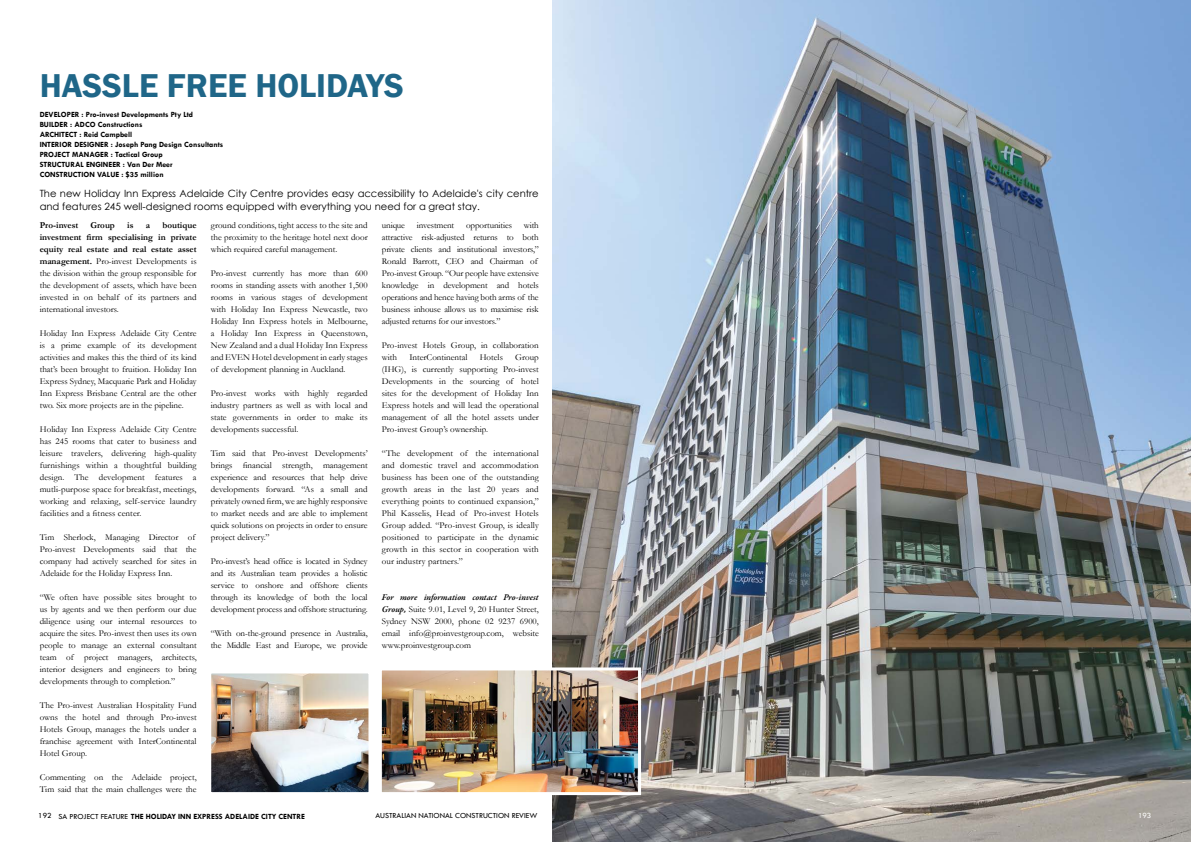
<style>
.page{position:relative;width:1191px;height:842px;background:#fff}
.page>*{position:absolute;margin:0;border:0;box-sizing:border-box;transform-origin:0 0}
.t1{font:600 34px "Franklin Gothic";color:#1f6688}
.t2{font:10px/13px "Century Gothic";color:#000}
.t3{font:9px/12px "Garamond";color:#000;text-align:justify}
.t4{font:italic 600 9px "Garamond Premr Pro";letter-spacing:-.005em;color:#000}
.t5{font:700 9px "Garamond";color:#000}
.t6{font:700 8px/10px "Tw Cen";color:#000}
.t7{font:8px "Tw Cen";color:#000}
.t8{font:8px "Tw Cen";color:#fff}
.s1{font-weight:700}
.s2{font-family:"Garamond Premr Pro";font-weight:600;font-style:italic}
.s3{font-weight:400}
</style>
<div class="page">
<img style="left:553px;top:0;width:638px;height:842px">
<img style="left:211px;top:666px;width:431px;height:131px">
<h1 class="t1" style="left:40px;top:64px;width:366px">HASSLE FREE HOLIDAYS</h1>
<p class="t6" style="left:40px;top:109px;width:185px">DEVELOPER : Pro-invest Developments Pty Ltd BUILDER : ADCO Constructions<br>ARCHITECT : Reid Campbell<br>INTERIOR DESIGNER : Joseph Pang Design Consultants PROJECT MANAGER : Tactical Group<br>STRUCTURAL ENGINEER : Van Der Meer CONSTRUCTION VALUE : $35 million</p>
<p class="t2" style="left:40px;top:186px;width:500px">The new Holiday Inn Express Adelaide City Centre provides easy accessibility to Adelaide's city centre and features 245 well-designed rooms equipped with everything you need for a great stay.</p>
<p class="t5" style="left:40px;top:219px;width:40px">Pro-invest</p>
<p class="t5" style="left:91px;top:219px;width:26px">Group</p>
<p class="t5" style="left:127px;top:219px;width:8px">is</p>
<p class="t5" style="left:146px;top:219px;width:6px">a</p>
<p class="t3" style="left:211px;top:219px;width:158px">ground conditions, tight access to the site and the proximity to the heritage hotel next door which required careful management.</p>
<p class="t3" style="left:211px;top:267px;width:158px">Pro-invest currently has more than 600 rooms in standing assets with another 1,500 rooms in various stages of development with Holiday Inn Express Newcastle, two Holiday Inn Express hotels in Melbourne, a Holiday Inn Express in Queenstown, New Zealand and a dual Holiday Inn Express and EVEN Hotel development in early stages of development planning in Auckland.</p>
<p class="t3" style="left:211px;top:387px;width:158px">Pro-invest works with highly regarded industry partners as well as with local and state governments in order to make its developments successful.</p>
<p class="t3" style="left:211px;top:447px;width:158px">Tim said that Pro-invest Developments’ brings financial strength, management experience and resources that help drive developments forward. “As a small and privately owned firm, we are highly responsive to market needs and are able to implement quick solutions on projects in order to ensure project delivery.”</p>
<p class="t3" style="left:211px;top:555px;width:158px">Pro-invest’s head office is located in Sydney and its Australian team provides a holistic service to onshore and offshore clients through its knowledge of both the local development process and offshore structuring.</p>
<p class="t3" style="left:211px;top:627px;width:158px">“With on-the-ground presence in Australia, the Middle East and Europe, we provide</p>
<p class="t3" style="left:382px;top:219px;width:158px;text-align:left;text-indent:142px">with attractive risk-adjusted returns to both private clients and institutional investors,” Ronald Barrott, CEO and Chairman of Pro-invest Group. “Our people have extensive knowledge in development and hotels operations and hence having both arms of the business inhouse allows us to maximise risk adjusted returns for our investors.”</p>
<p class="t3" style="left:382px;top:339px;width:158px">Pro-invest Hotels Group, in collaboration with</p>
<p class="t3" style="left:382px;top:219px;width:25px">unique</p>
<p class="t3" style="left:417px;top:219px;width:39px">investment</p>
<p class="t3" style="left:466px;top:219px;width:47px">opportunities</p>
<p class="t3" style="left:40px;top:219px;width:158px;text-indent:123px"><span class="s1">boutique investment firm specialising in private equity real estate and real estate asset management.</span> Pro-invest Developments is the division within the group responsible for the development of assets, which have been invested in on behalf of its partners and international investors.</p>
<p class="t3" style="left:40px;top:327px;width:158px">Holiday Inn Express Adelaide City Centre is a prime example of its development activities and makes this the third of its kind that’s been brought to fruition. Holiday Inn Express Sydney, Macquarie Park and Holiday Inn Express Brisbane Central are the other two. Six more projects are in the pipeline.</p>
<p class="t3" style="left:40px;top:423px;width:158px">Holiday Inn Express Adelaide City Centre has 245 rooms that cater to business and leisure travelers, delivering high-quality furnishings within a thoughtful building design. The development features a mutli-purpose space for breakfast, meetings, working and relaxing, self-service laundry facilities and a fitness center.</p>
<p class="t3" style="left:40px;top:531px;width:158px;text-align:left">Tim Sherlock, Managing Director of Pro-invest Developments said that the company had actively searched for sites in Adelaide for the Holiday Express Inn.</p>
<p class="t3" style="left:40px;top:591px;width:158px">“We often have possible sites brought to us by agents and we then perform our due diligence using our internal resources to acquire the sites. Pro-invest then uses its own people to manage an external consultant team of project managers, architects, interior designers and engineers to bring developments through to completion.”</p>
<p class="t3" style="left:40px;top:699px;width:158px">The Pro-invest Australian Hospitality Fund owns the hotel and through Pro-invest Hotels Group, manages the hotels under a franchise agreement with InterContinental Hotel Group.</p>
<p class="t3" style="left:40px;top:771px;width:158px">Commenting on the Adelaide project,<br>Tim said that the main challenges were the</p>
<p class="t3" style="left:409px;top:351px;width:60px">InterContinental</p>
<p class="t3" style="left:480px;top:351px;width:25px">Hotels</p>
<p class="t3" style="left:382px;top:351px;width:158px;text-indent:133px">Group (IHG), is currently supporting Pro-invest Developments in the sourcing of hotel sites for the development of Holiday Inn Express hotels and will lead the operational management of all the hotel assets under Pro-invest Group’s ownership.</p>
<p class="t3" style="left:382px;top:447px;width:158px">“The development of the international and domestic travel and accommodation business has been one of the outstanding growth areas in the last 20 years and everything points to continued expansion,” Phil Kasselis, Head of Pro-invest Hotels Group added. “Pro-invest Group, is ideally positioned to participate in the dynamic growth in this sector in cooperation with our industry partners.”</p>
<p class="t4" style="left:382px;top:591px;width:158px">For more information contact Pro-invest</p>
<p class="t3" style="left:382px;top:603px;width:158px"><span class="s2">Group,</span> Suite 9.01, Level 9, 20 Hunter Street, Sydney NSW 2000, phone 02 9237 6900, email info@proinvestgroup.com, website www.proinvestgroup.com</p>
<p class="t6" style="left:38px;top:811px;width:268px"><span class="s3">192 SA PROJECT FEATURE</span> THe Holiday Inn Express adelaide city centre</p>
<p class="t7" style="left:375px;top:811px;width:163px">AUSTRALIAN NATIONAL CONSTRUCTION REVIEW</p>
<p class="t8" style="left:1138px;top:811px;width:15px">193</p>
</div>
